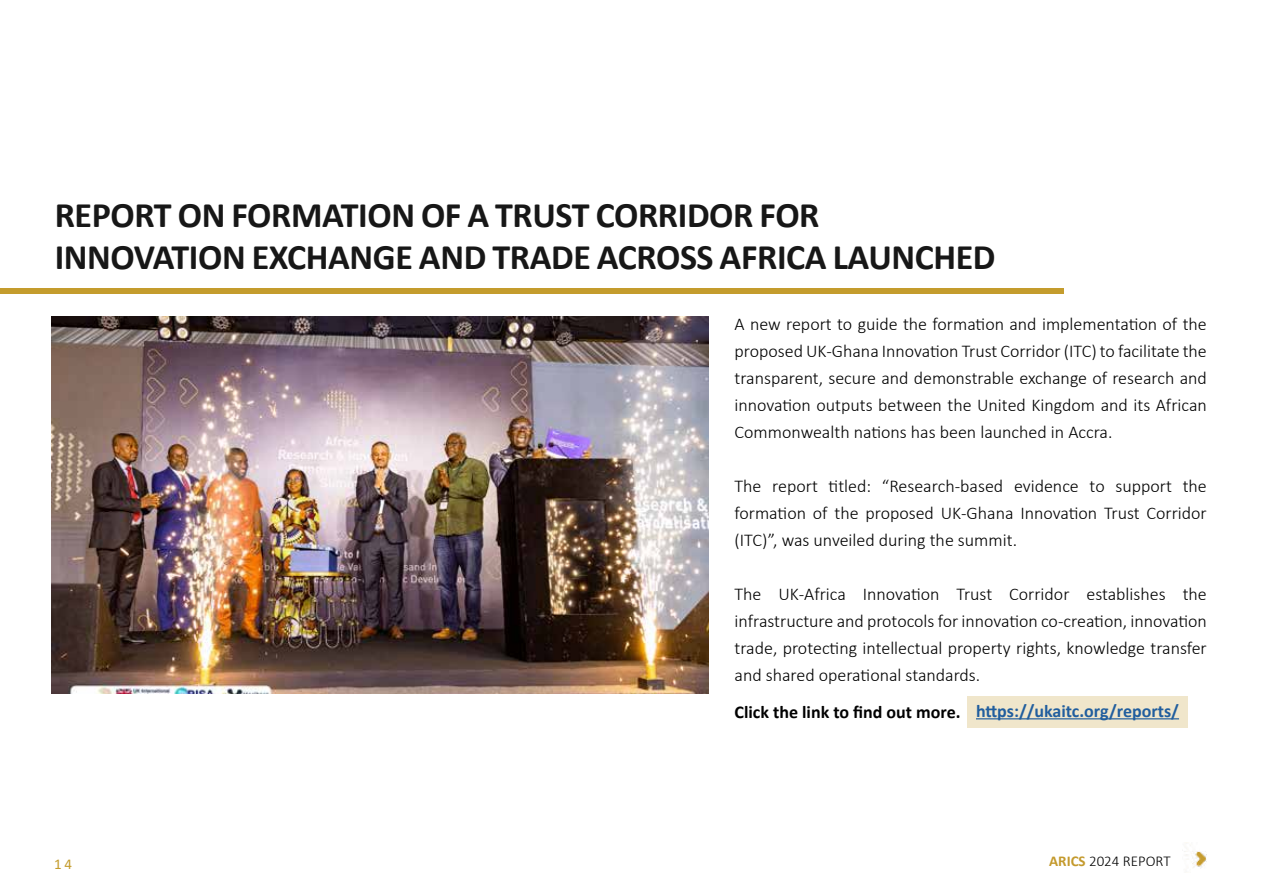
<style>
.page{position:relative;width:1263px;height:893px;background:#fff}
.page>*{position:absolute;margin:0;border:0;box-sizing:border-box;transform-origin:0 0}
.t1{font:700 36px/42px "Calibri";letter-spacing:-.01em;color:#171717}
.t2{font:300 18px/27px "Calibri";color:#000;text-align:justify}
.t3{font:700 18px "Calibri";color:#215e9e}
.t4{font:300 15px "Calibri";color:#000}
.t5{font:15px "Calibri";color:#c49c2d}
.s1{color:#000}
.s2{font-weight:700;color:#c49a2d}
</style>
<div class="page">
<img style="left:1184px;top:851px;width:22px;height:17px">
<div style="left:0;top:288px;width:1063px;height:6px;background:#c49c2d"></div>
<img style="left:52px;top:316px;width:657px;height:378px">
<div style="left:968px;top:696px;width:220px;height:32px;background:#f0e6cb"></div>
<hr style="left:976px;top:718px;width:203px;height:1px;background:#215e9e">
<h1 class="t1" style="left:55px;top:194px;width:942px">REPORT ON FORMATION OF A TRUST CORRIDOR FOR<br>INNOVATION EXCHANGE AND TRADE ACROSS AFRICA LAUNCHED</h1>
<p class="t2" style="left:734px;top:310px;width:474px">A new report to guide the formation and implementation of the proposed UK-Ghana Innovation Trust Corridor (ITC) to facilitate the transparent, secure and demonstrable exchange of research and innovation outputs between the United Kingdom and its African Commonwealth nations has been launched in Accra.</p>
<p class="t2" style="left:734px;top:472px;width:474px">The report titled: “Research-based evidence to support the formation of the proposed UK-Ghana Innovation Trust Corridor (ITC)”, was unveiled during the summit.</p>
<p class="t2" style="left:734px;top:580px;width:474px">The UK-Africa Innovation Trust Corridor establishes the infrastructure and protocols for innovation co-creation, innovation trade, protecting intellectual property rights, knowledge transfer and shared operational standards.</p>
<p class="t3" style="left:734px;top:698px;width:446px"><span class="s1">Click the link to find out more.</span> https://ukaitc.org/reports/</p>
<p class="t5" style="left:54px;top:853px;width:20px">14</p>
<p class="t4" style="left:1049px;top:852px;width:123px"><span class="s2">ARICS</span> 2024 REPORT</p>
</div>
